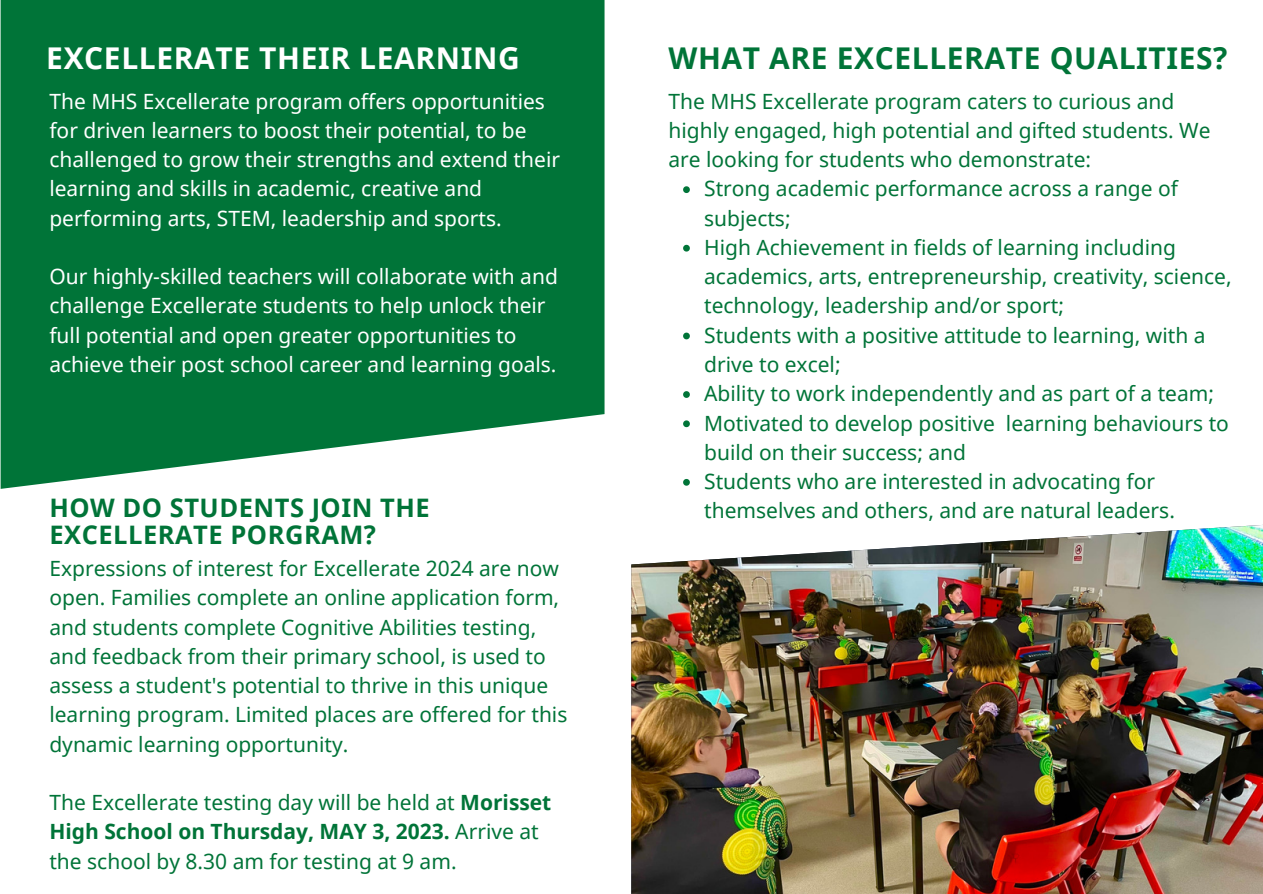
<style>
.page{position:relative;width:1263px;height:894px;background:#fff}
.page>*{position:absolute;margin:0;border:0;box-sizing:border-box;transform-origin:0 0}
.t1{font:700 30px "Noto Sans";letter-spacing:.02em;color:#007438}
.t2{font:700 30px "Noto Sans";letter-spacing:.02em;color:#fff}
.t3{font:700 25.5px/27px "Noto Sans";letter-spacing:.02em;color:#007438}
.t4{font:21px/29.2px "Noto Sans";color:#007438}
.t5{font:21px/29.2px "Noto Sans";color:#fff}
.s1{font-weight:700}
</style>
<div class="page">
<svg style="left:1px;top:0;width:603px;height:488px;background:#137e46"></svg>
<svg style="left:683px;top:186px;width:7px;height:7px"></svg>
<svg style="left:683px;top:245px;width:7px;height:6px"></svg>
<svg style="left:683px;top:332px;width:7px;height:7px"></svg>
<svg style="left:683px;top:391px;width:7px;height:7px"></svg>
<svg style="left:683px;top:420px;width:7px;height:7px"></svg>
<svg style="left:683px;top:479px;width:7px;height:6px"></svg>
<img style="left:631px;top:524px;width:632px;height:369px">
<h1 class="t2" style="left:46px;top:37px;width:475px">EXCELLERATE THEIR LEARNING</h1>
<h1 class="t1" style="left:668px;top:37px;width:560px">WHAT ARE EXCELLERATE QUALITIES?</h1>
<p class="t5" style="left:49px;top:86px;width:512px">The MHS Excellerate program offers opportunities for driven learners to boost their potential, to be challenged to grow their strengths and extend their learning and skills in academic, creative and performing arts, STEM, leadership and sports.</p>
<p class="t5" style="left:49px;top:261px;width:510px">Our highly-skilled teachers will collaborate with and challenge Excellerate students to help unlock their full potential and open greater opportunities to achieve their post school career and learning goals.</p>
<p class="t4" style="left:668px;top:86px;width:544px">The MHS Excellerate program caters to curious and highly engaged, high potential and gifted students. We are looking for students who demonstrate:</p>
<p class="t4" style="left:704px;top:173px;width:529px">Strong academic performance across a range of subjects;<br>High Achievement in fields of learning including academics, arts, entrepreneurship, creativity, science, technology, leadership and/or sport;<br>Students with a positive attitude to learning, with a drive to excel;<br>Ability to work independently and as part of a team; Motivated to develop positive learning behaviours to build on their success; and<br>Students who are interested in advocating for themselves and others, and are natural leaders.</p>
<p class="t3" style="left:49px;top:493px;width:382px">HOW DO STUDENTS JOIN THE<br>EXCELLERATE PORGRAM?</p>
<p class="t4" style="left:49px;top:553px;width:519px">Expressions of interest for Excellerate 2024 are now open. Families complete an online application form, and students complete Cognitive Abilities testing, and feedback from their primary school, is used to assess a student's potential to thrive in this unique learning program. Limited places are offered for this dynamic learning opportunity.</p>
<p class="t4" style="left:49px;top:787px;width:503px">The Excellerate testing day will be held at <span class="s1">Morisset<br>High School on Thursday, MAY 3, 2023.</span> Arrive at the school by 8.30 am for testing at 9 am.</p>
</div>
